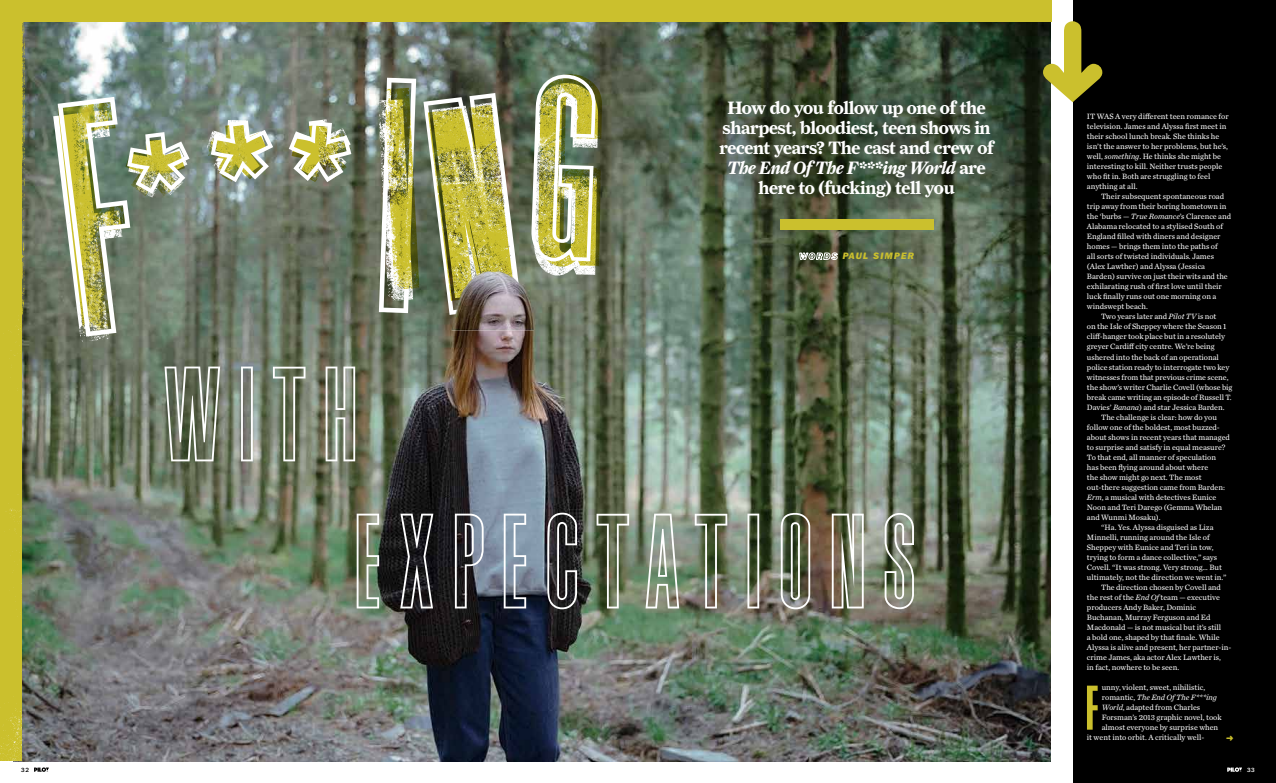
<style>
.page{position:relative;width:1276px;height:783px;background:#fff}
.page>*{position:absolute;margin:0;border:0;box-sizing:border-box;transform-origin:0 0}
.t1{font:123.8px "Graphique Pro Next Out";letter-spacing:.015em;color:#fff}
.t2{font:57.5px "Graphique Pro Next So";color:#cbc02d}
.t3{font:700 18px/20px "Farnham Display";letter-spacing:-.02em;color:#fff;text-align:center}
.t4{font:italic 800 9.2px "Franklin Gothic IT Cby BT";letter-spacing:.12em;color:#cbc02d}
.t5{font:8px/10px "Chronicle Text G2";color:#fff}
.t6{font:italic 8px "Chronicle Text G2";color:#fff}
.t7{font:500 6px "Franklin Gothic IT Cby BT";color:#000}
.t8{font:500 6px "Franklin Gothic IT Cby BT";color:#fff}
.s1{font-style:italic}
.s2{font-style:normal}
</style>
<div class="page">
<div style="left:1066px;top:0;width:210px;height:782px;background:#000"></div>
<img style="left:22px;top:21px;width:1029px;height:740px">
<div style="left:688px;top:68px;width:337px;height:225px;background:#000;opacity:.75"></div>
<svg style="left:799px;top:252px;width:39px;height:8px"></svg>
<svg style="left:1043px;top:21px;width:59px;height:81px"></svg>
<div style="left:0;top:0;width:1051px;height:21px;background:#cbc02d"></div>
<div style="left:0;top:12px;width:22px;height:749px;background:#cbc02d"></div>
<img style="left:0;top:319px;width:22px;height:442px">
<div style="left:780px;top:219px;width:153px;height:10px;background:#cbc02d"></div>
<svg style="left:34px;top:767px;width:15px;height:4px"></svg>
<img style="left:20px;top:21px;width:7px;height:315px">
<img style="left:561px;top:267px;width:37px;height:8px">
<img style="left:378px;top:99px;width:1px;height:202px">
<img style="left:53px;top:110px;width:69px;height:232px">
<img style="left:561px;top:74px;width:41px;height:193px">
<img style="left:416px;top:88px;width:3px;height:201px">
<img style="left:428px;top:249px;width:133px;height:93px">
<svg style="left:1227px;top:767px;width:15px;height:4px"></svg>
<img style="left:379px;top:78px;width:37px;height:235px">
<img style="left:423px;top:93px;width:98px;height:221px">
<img style="left:207px;top:118px;width:70px;height:67px">
<img style="left:286px;top:120px;width:68px;height:64px">
<img style="left:530px;top:74px;width:66px;height:188px">
<img style="left:58px;top:97px;width:135px;height:239px">
<p class="t7" style="left:21px;top:765px;width:9px">32</p>
<h3 class="t3" style="left:719px;top:97px;width:276px">How do you follow up one of the sharpest, bloodiest, teen shows in recent years? The cast and crew of<br><span class="s1">The End Of The F***ing World</span> are here to (fucking) tell you</h3>
<h1 class="t1" style="left:160px;top:339px;width:211px">WITH</h1>
<p class="t4" style="left:842px;top:250px;width:73px">PAUL SIMPER</p>
<h1 class="t1" style="left:350px;top:486px;width:577px">EXPECT ATIONS</h1>
<p class="t5" style="left:1087px;top:111px;width:143px">It was a very different teen romance for television. James and Alyssa first meet in their school lunch break. She thinks he isn’t the answer to her problems, but he’s, well, <span class="s1">something</span>. He thinks she might be interesting to kill. Neither trusts people who fit in. Both are struggling to feel anything at all.</p>
<p class="t5" style="left:1101px;top:191px;width:124px">Their subsequent spontaneous road</p>
<p class="t5" style="left:1087px;top:201px;width:141px">trip away from their boring hometown in</p>
<p class="t5" style="left:1087px;top:211px;width:146px">the ‘burbs — <span class="s1">True Romance</span>’s Clarence and</p>
<p class="t5" style="left:1087px;top:221px;width:137px">Alabama relocated to a stylised South of</p>
<p class="t5" style="left:1087px;top:231px;width:135px">England filled with diners and designer</p>
<p class="t5" style="left:1087px;top:241px;width:132px">homes — brings them into the paths of</p>
<p class="t5" style="left:1087px;top:251px;width:129px">all sorts of twisted individuals. James</p>
<p class="t5" style="left:1087px;top:261px;width:120px">(Alex Lawther) and Alyssa (Jessica</p>
<p class="t5" style="left:1087px;top:271px;width:142px">Barden) survive on just their wits and the</p>
<p class="t5" style="left:1087px;top:281px;width:136px">exhilarating rush of first love until their</p>
<p class="t5" style="left:1087px;top:291px;width:131px">luck finally runs out one morning on a</p>
<p class="t5" style="left:1087px;top:301px;width:62px">windswept beach.</p>
<p class="t5" style="left:1101px;top:311px;width:117px">Two years later and <span class="s1">Pilot TV</span> is not</p>
<p class="t5" style="left:1087px;top:321px;width:141px">on the Isle of Sheppey where the Season 1</p>
<p class="t5" style="left:1087px;top:331px;width:140px">cliff-hanger took place but in a resolutely</p>
<p class="t5" style="left:1087px;top:341px;width:129px">greyer Cardiff city centre. We’re being</p>
<p class="t5" style="left:1087px;top:351px;width:133px">ushered into the back of an operational</p>
<p class="t5" style="left:1087px;top:361px;width:144px">police station ready to interrogate two key</p>
<p class="t5" style="left:1087px;top:371px;width:143px">witnesses from that previous crime scene,</p>
<p class="t5" style="left:1087px;top:381px;width:147px">the show’s writer Charlie Covell (whose big</p>
<p class="t5" style="left:1087px;top:391px;width:146px">break came writing an episode of Russell T.</p>
<p class="t5" style="left:1087px;top:401px;width:139px">Davies’ <span class="s1">Banana</span>) and star Jessica Barden.</p>
<p class="t5" style="left:1101px;top:411px;width:117px">The challenge is clear: how do you</p>
<p class="t5" style="left:1087px;top:421px;width:134px">follow one of the boldest, most buzzed-</p>
<p class="t5" style="left:1087px;top:431px;width:144px">about shows in recent years that managed</p>
<p class="t5" style="left:1087px;top:441px;width:140px">to surprise and satisfy in equal measure?</p>
<p class="t5" style="left:1087px;top:451px;width:131px">To that end, all manner of speculation</p>
<p class="t5" style="left:1087px;top:461px;width:123px">has been flying around about where</p>
<p class="t5" style="left:1087px;top:471px;width:116px">the show might go next. The most</p>
<p class="t5" style="left:1087px;top:481px;width:139px">out-there suggestion came from Barden:</p>
<p class="t5" style="left:1087px;top:491px;width:131px"><span class="s1">Erm</span>, a musical with detectives Eunice</p>
<p class="t5" style="left:1087px;top:501px;width:137px">Noon and Teri Darego (Gemma Whelan</p>
<p class="t5" style="left:1087px;top:511px;width:75px">and Wunmi Mosaku).</p>
<p class="t5" style="left:1101px;top:521px;width:114px">“Ha. Yes. Alyssa disguised as Liza</p>
<p class="t5" style="left:1087px;top:531px;width:124px">Minnelli, running around the Isle of</p>
<p class="t5" style="left:1087px;top:541px;width:128px">Sheppey with Eunice and Teri in tow,</p>
<p class="t5" style="left:1087px;top:551px;width:132px">trying to form a dance collective,” says</p>
<p class="t5" style="left:1087px;top:561px;width:136px">Covell. “It was strong. Very strong… But</p>
<p class="t5" style="left:1087px;top:571px;width:141px">ultimately, not the direction we went in.”</p>
<p class="t5" style="left:1101px;top:581px;width:121px">The direction chosen by Covell and</p>
<p class="t5" style="left:1087px;top:591px;width:134px">the rest of the <span class="s1">End Of</span> team — executive</p>
<p class="t5" style="left:1087px;top:601px;width:111px">producers Andy Baker, Dominic</p>
<p class="t5" style="left:1087px;top:611px;width:125px">Buchanan, Murray Ferguson and Ed</p>
<p class="t5" style="left:1087px;top:621px;width:136px">Macdonald — is not musical but it’s still</p>
<p class="t5" style="left:1087px;top:631px;width:134px">a bold one, shaped by that finale. While</p>
<p class="t5" style="left:1087px;top:641px;width:146px">Alyssa is alive and present, her partner-in-</p>
<p class="t5" style="left:1087px;top:651px;width:135px">crime James, aka actor Alex Lawther is,</p>
<p class="t5" style="left:1087px;top:661px;width:94px">in fact, nowhere to be seen.</p>
<h2 class="t2" style="left:1084px;top:672px;width:22px">F</h2>
<p class="t5" style="left:1101px;top:681px;width:105px">unny, violent, sweet, nihilistic,</p>
<p class="t6" style="left:1101px;top:690px;width:117px"><span class="s2">romantic,</span> The End Of The F***ing</p>
<p class="t5" style="left:1101px;top:701px;width:100px"><span class="s1">World</span>, adapted from Charles</p>
<p class="t5" style="left:1101px;top:711px;width:121px">Forsman’s 2013 graphic novel, took</p>
<p class="t5" style="left:1101px;top:721px;width:118px">almost everyone by surprise when</p>
<p class="t5" style="left:1087px;top:731px;width:119px">it went into orbit. A critically well-</p>
<p class="t8" style="left:1247px;top:765px;width:9px">33</p>
</div>
